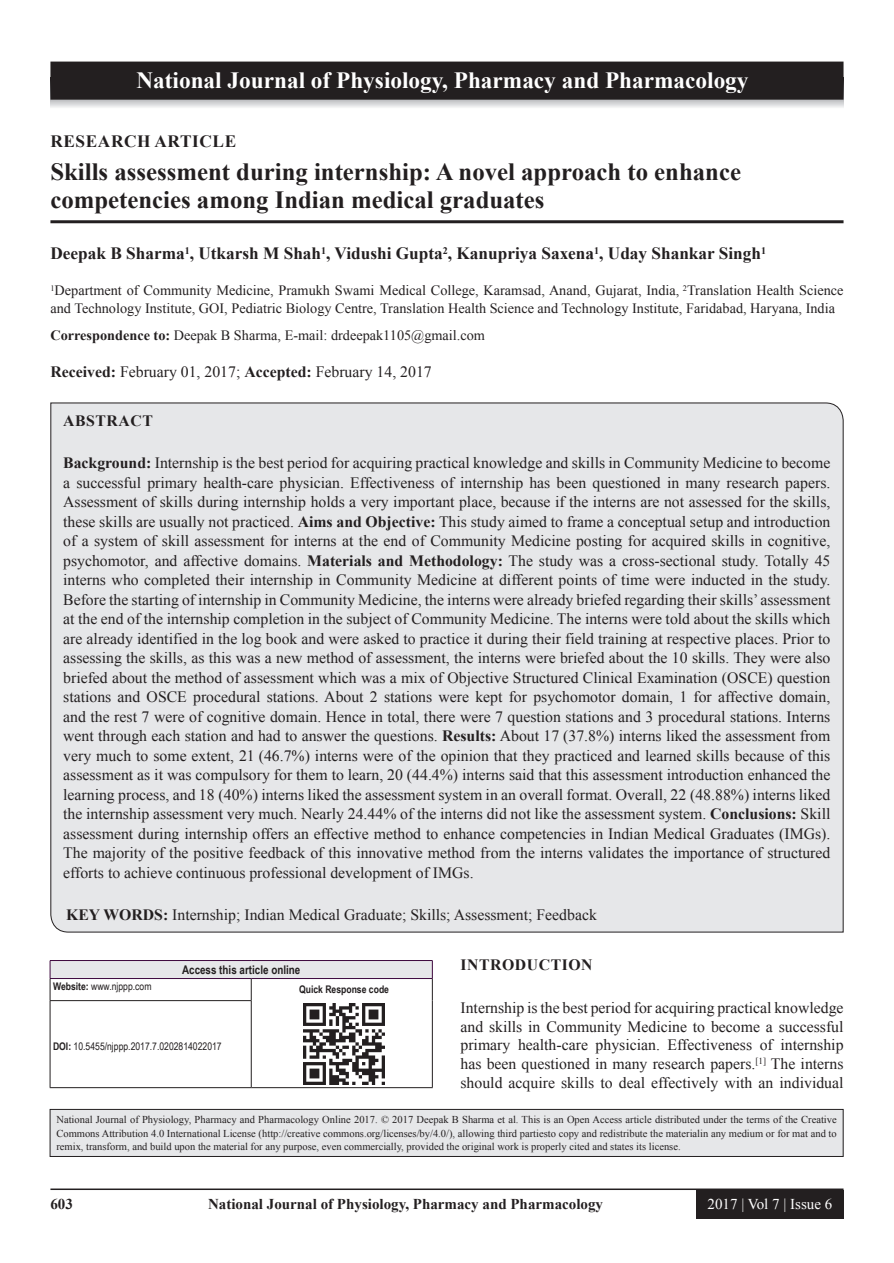
<style>
.page{position:relative;width:894px;height:1263px;background:#fff}
.page>*{position:absolute;margin:0;border:0;box-sizing:border-box;transform-origin:0 0}
.AT{font:700 24.75px/28.5px "Times New Roman";color:#231f20}
.JN{font:700 23.25px "Times New Roman";color:#fff}
.AU{font:700 17.25px "Times New Roman";color:#231f20}
.AH{font:700 17.25px "Times New Roman";letter-spacing:.035em;color:#231f20}
.ABS{font:15.75px/19.5px "Times New Roman";color:#231f20;text-align:justify}
.TX{font:15.75px/18.8px "Times New Roman";color:#231f20;text-align:justify}
.KWD{font:15.75px "Times New Roman";color:#231f20}
.ABSH{font:700 15.75px "Times New Roman";letter-spacing:.035em;color:#231f20}
.RF{font:700 15px "Times New Roman";color:#231f20}
.RF_VOL{font:15px "Times New Roman";color:#fff}
.AFF{font:14.25px/18px "Times New Roman";color:#231f20}
.ADD{font:14.25px "Times New Roman";color:#231f20}
.AAO{font:700 12px "Arial Narrow";color:#231f20}
.JN_TX{font:10.5px/13.5px "Times New Roman";color:#231f20;text-align:justify}
.Web{font:10.5px "Arial Narrow";color:#231f20}
.Web-2{font:700 10.5px "Arial Narrow";color:#231f20}
.s1{font-weight:700}
</style>
<div class="page">
<hr style="left:50px;top:1188px;width:793px;height:2px;background:#231f20">
<div style="left:696px;top:1190px;width:147px;height:28px;background:#231f20"></div>
<hr style="left:50px;top:220px;width:793px;height:3px;background:#231f20">
<div style="left:50px;top:402px;width:793px;height:530px;background:#e6e7e9"></div>
<div style="left:50px;top:960px;width:382px;height:18px;background:#e6e7e9"></div>
<hr style="left:50px;top:978px;width:201px;height:1px;background:#3e083e">
<hr style="left:251px;top:978px;width:181px;height:1px;background:#3e083e">
<svg style="left:50px;top:961px;width:1px;height:39px"></svg>
<svg style="left:251px;top:978px;width:1px;height:22px"></svg>
<hr style="left:50px;top:1000px;width:201px;height:1px;background:#231f20">
<hr style="left:50px;top:1001px;width:1px;height:86px;background:#231f20">
<hr style="left:251px;top:1001px;width:1px;height:86px;background:#231f20">
<hr style="left:50px;top:1087px;width:201px;height:1px;background:#231f20">
<svg style="left:432px;top:961px;width:1px;height:39px"></svg>
<hr style="left:432px;top:1000px;width:1px;height:87px;background:#231f20">
<hr style="left:251px;top:1087px;width:181px;height:1px;background:#231f20">
<hr style="left:50px;top:960px;width:201px;height:1px;background:#3e083e">
<hr style="left:251px;top:960px;width:181px;height:1px;background:#3e083e">
<img style="left:303px;top:1003px;width:81px;height:81px">
<div style="left:50px;top:1109px;width:792px;height:47px;background:#e6e7e9"></div>
<div style="left:50px;top:1109px;width:793px;height:47px;border:1px solid #231f20"></div>
<svg style="left:51px;top:100px;width:792px;height:8px;background:#d9dadc"></svg>
<div style="left:51px;top:62px;width:791px;height:37px;background:#231f20"></div>
<div style="left:50px;top:62px;width:793px;height:38px;border:2px solid #231f20"></div>
<p class="JN" style="left:136px;top:64px;width:613px">National Journal of Physiology, Pharmacy and Pharmacology</p>
<p class="AH" style="left:50px;top:128px;width:187px">RESEARCH ARTICLE</p>
<p class="AT" style="left:50px;top:156px;width:691px">Skills assessment during internship: A novel approach to enhance competencies among Indian medical graduates</p>
<p class="AU" style="left:50px;top:241px;width:717px">Deepak B Sharma<sup>1</sup>, Utkarsh M Shah<sup>1</sup>, Vidushi Gupta<sup>2</sup>, Kanupriya Saxena<sup>1</sup>, Uday Shankar Singh<sup>1</sup></p>
<p class="AFF" style="left:50px;top:281px;width:794px"><sup>1</sup>Department of Community Medicine, Pramukh Swami Medical College, Karamsad, Anand, Gujarat, India, <sup>2</sup>Translation Health Science and Technology Institute, GOI, Pediatric Biology Centre, Translation Health Science and Technology Institute, Faridabad, Haryana, India</p>
<p class="ADD" style="left:50px;top:325px;width:436px"><span class="s1">Correspondence to:</span> Deepak B Sharma, E-mail: drdeepak1105@gmail.com</p>
<p class="TX" style="left:50px;top:362px;width:382px"><span class="s1">Received:</span> February 01, 2017; <span class="s1">Accepted:</span> February 14, 2017</p>
<p class="ABSH" style="left:63px;top:409px;width:91px">ABSTRACT</p>
<p class="ABS" style="left:63px;top:452px;width:768px"><span class="s1">Background:</span> Internship is the best period for acquiring practical knowledge and skills in Community Medicine to become a successful primary health-care physician. Effectiveness of internship has been questioned in many research papers.<br>Assessment of skills during internship holds a very important place, because if the interns are not assessed for the skills, these skills are usually not practiced. <span class="s1">Aims and Objective:</span> This study aimed to frame a conceptual setup and introduction of a system of skill assessment for interns at the end of Community Medicine posting for acquired skills in cognitive, psychomotor, and affective domains. <span class="s1">Materials and Methodology:</span> The study was a cross-sectional study. Totally 45 interns who completed their internship in Community Medicine at different points of time were inducted in the study.<br>Before the starting of internship in Community Medicine, the interns were already briefed regarding their skills’ assessment at the end of the internship completion in the subject of Community Medicine. The interns were told about the skills which are already identified in the log book and were asked to practice it during their field training at respective places. Prior to assessing the skills, as this was a new method of assessment, the interns were briefed about the 10 skills. They were also briefed about the method of assessment which was a mix of Objective Structured Clinical Examination (OSCE) question stations and OSCE procedural stations. About 2 stations were kept for psychomotor domain, 1 for affective domain, and the rest 7 were of cognitive domain. Hence in total, there were 7 question stations and 3 procedural stations. Interns went through each station and had to answer the questions. <span class="s1">Results:</span> About 17 (37.8%) interns liked the assessment from very much to some extent, 21 (46.7%) interns were of the opinion that they practiced and learned skills because of this assessment as it was compulsory for them to learn, 20 (44.4%) interns said that this assessment introduction enhanced the learning process, and 18 (40%) interns liked the assessment system in an overall format. Overall, 22 (48.88%) interns liked the internship assessment very much. Nearly 24.44% of the interns did not like the assessment system. <span class="s1">Conclusions:</span> Skill assessment during internship offers an effective method to enhance competencies in Indian Medical Graduates (IMGs).<br>The majority of the positive feedback of this innovative method from the interns validates the importance of structured efforts to achieve continuous professional development of IMGs.</p>
<p class="KWD" style="left:66px;top:903px;width:532px"><span class="s1">KEY WORDS:</span> Internship; Indian Medical Graduate; Skills; Assessment; Feedback</p>
<h1 class="ABSH" style="left:460px;top:953px;width:134px">INTRODUCTION</h1>
<p class="TX" style="left:460px;top:997px;width:384px">Internship is the best period for acquiring practical knowledge and skills in Community Medicine to become a successful primary health-care physician. Effectiveness of internship has been questioned in many research papers.<sup>[1]</sup> The interns should acquire skills to deal effectively with an individual</p>
<p class="AAO" style="left:182px;top:960px;width:120px">Access this article online</p>
<p class="Web" style="left:53px;top:979px;width:100px"><span class="s1">Website:</span> www.njppp.com</p>
<p class="Web-2" style="left:299px;top:981px;width:91px">Quick Response code</p>
<p class="Web" style="left:53px;top:1038px;width:170px"><span class="s1">DOI:</span> 10.5455/njppp.2017.7.0202814022017</p>
<p class="JN_TX" style="left:56px;top:1112px;width:781px">National Journal of Physiology, Pharmacy and Pharmacology Online 2017. © 2017 Deepak B Sharma et al. This is an Open Access article distributed under the terms of the Creative Commons Attribution 4.0 International License (http://creative commons.org/licenses/by/4.0/), allowing third partiesto copy and redistribute the materialin any medium or for mat and to remix, transform, and build upon the material for any purpose, even commercially, provided the original work is properly cited and states its license.</p>
<p class="RF" style="left:50px;top:1193px;width:24px">603</p>
<p class="RF" style="left:208px;top:1193px;width:396px">National Journal of Physiology, Pharmacy and Pharmacology</p>
<p class="RF_VOL" style="left:707px;top:1193px;width:126px">2017 | Vol 7 | Issue 6</p>
</div>
